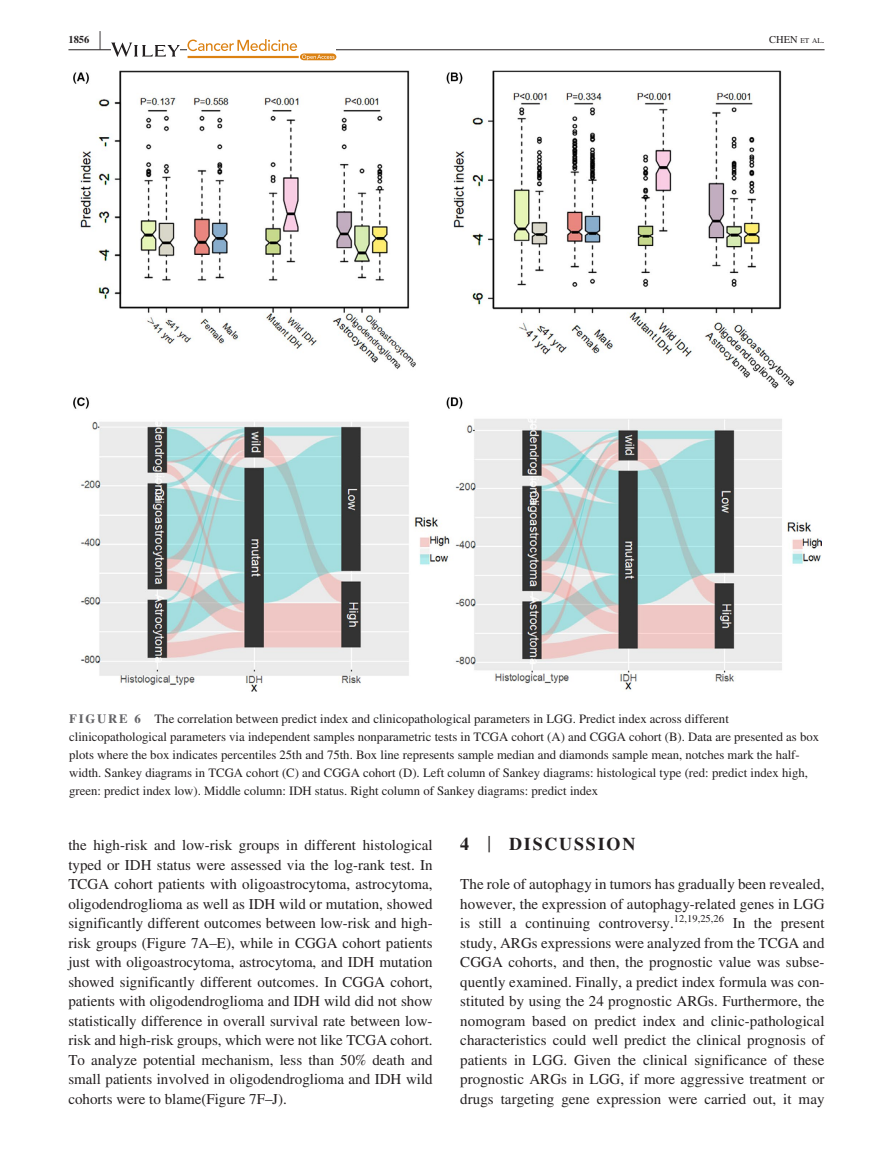
<style>
.page{position:relative;width:893px;height:1174px;background:#fff}
.page>*{position:absolute;margin:0;border:0;box-sizing:border-box;transform-origin:0 0}
.t1{font:700 25.95px "STIX";color:#231f20;scale:.36 1}
.t2{font:700 18px "STIX";letter-spacing:.1em;color:#231f20}
.t3{font:15px/19.5px "STIX";letter-spacing:.005em;color:#231f20;text-align:justify}
.t4{font:12.75px/18px "STIX";color:#231f20}
.t5{font:10.5px "STIX";letter-spacing:.005em;color:#231f20}
.t6{font:10.5px "STIX";color:#231f20}
.t7{font:700 10.5px "STIX";color:#231f20}
.s1{font-size:7.35px}
.s2{font-weight:700;color:#636366}
.s3{font-weight:400;font-size:23.7px}
</style>
<div class="page">
<hr style="left:68px;top:49px;width:756px;height:1px;background:#231f20">
<svg style="left:111px;top:43px;width:69px;height:14px"></svg>
<svg style="left:187px;top:39px;width:149px;height:21px"></svg>
<img style="left:73px;top:70px;width:748px;height:621px">
<p class="t7" style="left:68px;top:33px;width:22px">1856</p>
<h1 class="t1" style="left:99px;top:25px;width:7px">|</h1>
<p class="t6" style="left:769px;top:32px;width:57px">CHEN <span class="s1">et al</span>.</p>
<p class="t4" style="left:69px;top:710px;width:751px"><span class="s2">FIGURE 6</span> The correlation between predict index and clinicopathological parameters in LGG. Predict index across different clinicopathological parameters via independent samples nonparametric tests in TCGA cohort (A) and CGGA cohort (B). Data are presented as box plots where the box indicates percentiles 25th and 75th. Box line represents sample median and diamonds sample mean, notches mark the half&shy;width. Sankey diagrams in TCGA cohort (C) and CGGA cohort (D). Left column of Sankey diagrams: histological type (red: predict index high, green: predict index low). Middle column: IDH status. Right column of Sankey diagrams: predict index</p>
<p class="t3" style="left:68px;top:836px;width:366px">the high-risk and low-risk groups in different histological typed or IDH status were assessed via the log-rank test. In TCGA cohort patients with oligoastrocytoma, astrocytoma, oligodendroglioma as well as IDH wild or mutation, showed significantly different outcomes between low-risk and high&shy;risk groups (Figure 7A–E), while in CGGA cohort patients just with oligoastrocytoma, astrocytoma, and IDH mutation showed significantly different outcomes. In CGGA cohort, patients with oligodendroglioma and IDH wild did not show statistically difference in overall survival rate between low&shy;risk and high-risk groups, which were not like TCGA cohort.<br>To analyze potential mechanism, less than 50% death and small patients involved in oligodendroglioma and IDH wild cohorts were to blame(Figure 7F–J).</p>
<p class="t2" style="left:460px;top:833px;width:176px">4 <span class="s3">|</span> DISCUSSION</p>
<p class="t3" style="left:460px;top:875px;width:366px">The role of autophagy in tumors has gradually been revealed, however, the expression of autophagy-related genes in LGG is still a continuing controversy.</p>
<p class="t5" style="left:674px;top:911px;width:52px">12,19,25,26</p>
<p class="t3" style="left:460px;top:914px;width:366px;text-indent:272px">In the present study, ARGs expressions were analyzed from the TCGA and CGGA cohorts, and then, the prognostic value was subse&shy;quently examined. Finally, a predict index formula was con&shy;stituted by using the 24 prognostic ARGs. Furthermore, the nomogram based on predict index and clinic-pathological characteristics could well predict the clinical prognosis of patients in LGG. Given the clinical significance of these prognostic ARGs in LGG, if more aggressive treatment or drugs targeting gene expression were carried out, it may</p>
</div>
